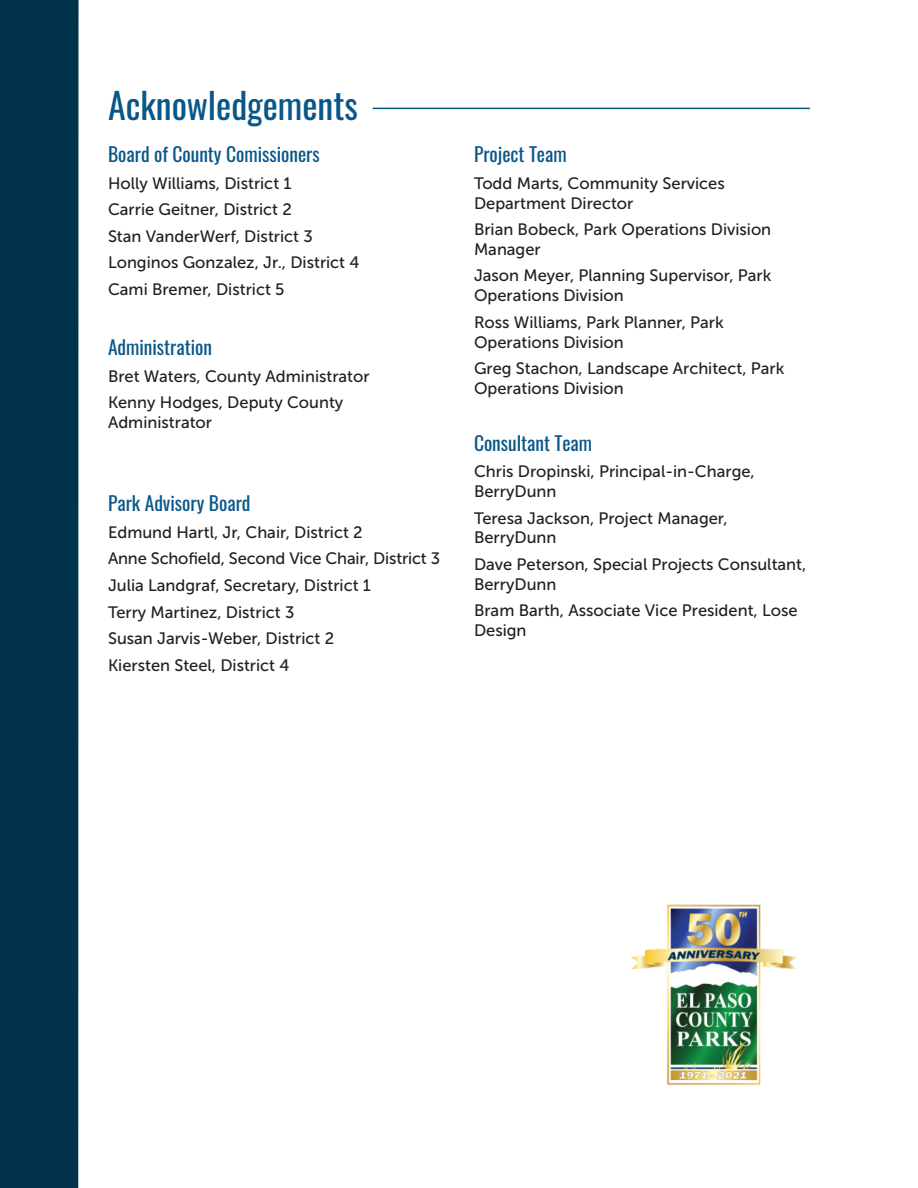
<style>
.page{position:relative;width:918px;height:1188px;background:#fff}
.page>*{position:absolute;margin:0;border:0;box-sizing:border-box;transform-origin:0 0}
.t1{font:36px "Oswald";color:#095789}
.t2{font:19.5px "Oswald";color:#095789}
.t3{font:16.5px/19.8px "Museo Sans 500";color:#231f20}
.s1{color:#fff}
</style>
<div class="page">
<div style="left:0;top:0;width:79px;height:1188px;background:#01334c"></div>
<img style="left:631px;top:904px;width:166px;height:181px">
<hr style="left:373px;top:108px;width:437px;height:1px;background:#095789">
<p class="t1" style="left:108px;top:73px;width:278px">Acknowledgements<span class="s1">ss</span></p>
<p class="t2" style="left:108px;top:137px;width:213px">Board of County Comissioners</p>
<p class="t3" style="left:108px;top:173px;width:185px">Holly Williams, District 1</p>
<p class="t3" style="left:108px;top:200px;width:185px">Carrie Geitner, District 2</p>
<p class="t3" style="left:108px;top:226px;width:206px">Stan VanderWerf, District 3</p>
<p class="t3" style="left:108px;top:253px;width:253px">Longinos Gonzalez, Jr., District 4</p>
<p class="t3" style="left:108px;top:279px;width:178px">Cami Bremer, District 5</p>
<p class="t2" style="left:108px;top:330px;width:105px">Administration</p>
<p class="t3" style="left:108px;top:366px;width:263px">Bret Waters, County Administrator</p>
<p class="t3" style="left:108px;top:393px;width:237px">Kenny Hodges, Deputy County<br>Administrator</p>
<p class="t2" style="left:108px;top:486px;width:144px">Park Advisory Board</p>
<p class="t3" style="left:108px;top:522px;width:256px">Edmund Hartl, Jr, Chair, District 2</p>
<p class="t3" style="left:108px;top:549px;width:334px">Anne Schofield, Second Vice Chair, District 3</p>
<p class="t3" style="left:108px;top:575px;width:265px">Julia Landgraf, Secretary, District 1</p>
<p class="t3" style="left:108px;top:602px;width:188px">Terry Martinez, District 3</p>
<p class="t3" style="left:108px;top:629px;width:228px">Susan Jarvis-Weber, District 2</p>
<p class="t3" style="left:108px;top:655px;width:183px">Kiersten Steel, District 4</p>
<p class="t2" style="left:474px;top:137px;width:94px">Project Team</p>
<p class="t3" style="left:474px;top:173px;width:252px">Todd Marts, Community Services<br>Department Director</p>
<p class="t3" style="left:474px;top:220px;width:299px">Brian Bobeck, Park Operations Division<br>Manager</p>
<p class="t3" style="left:474px;top:266px;width:299px">Jason Meyer, Planning Supervisor, Park<br>Operations Division</p>
<p class="t3" style="left:474px;top:312px;width:251px">Ross Williams, Park Planner, Park<br>Operations Division</p>
<p class="t3" style="left:474px;top:359px;width:312px">Greg Stachon, Landscape Architect, Park<br>Operations Division</p>
<p class="t2" style="left:474px;top:425px;width:120px">Consultant Team</p>
<p class="t3" style="left:474px;top:462px;width:282px">Chris Dropinski, Principal-in-Charge,<br>BerryDunn</p>
<p class="t3" style="left:474px;top:508px;width:255px">Teresa Jackson, Project Manager,<br>BerryDunn</p>
<p class="t3" style="left:474px;top:554px;width:334px">Dave Peterson, Special Projects Consultant,<br>BerryDunn</p>
<p class="t3" style="left:474px;top:601px;width:325px">Bram Barth, Associate Vice President, Lose<br>Design</p>
</div>
